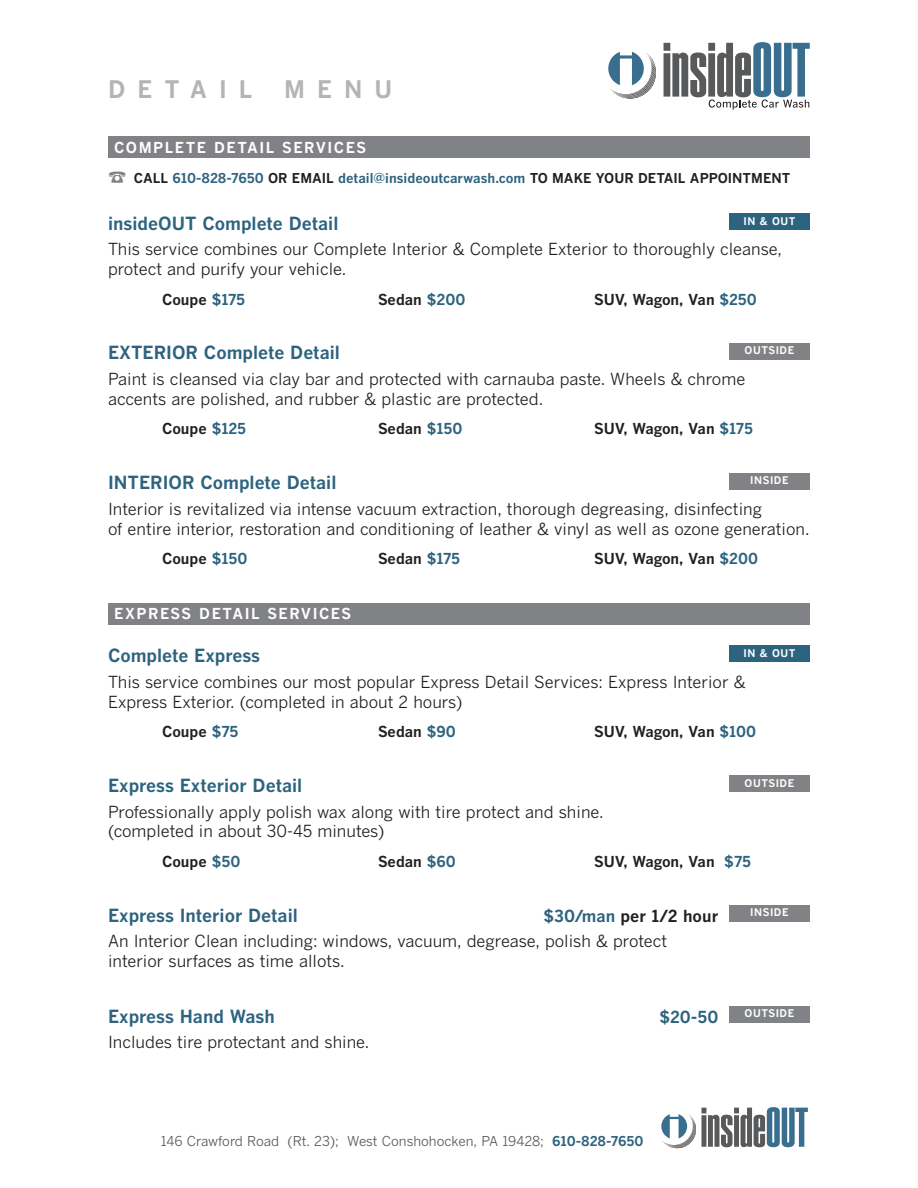
<style>
.page{position:relative;width:918px;height:1188px;background:#fff}
.page>*{position:absolute;margin:0;border:0;box-sizing:border-box;transform-origin:0 0}
.t1{font:700 24px "Benton Gothic";letter-spacing:.5em;color:#b2b4b6}
.t2{font:700 18px "Benton Gothic";color:#2d637f}
.t3{font:16.5px/19.8px "Benton Gothic";color:#231f20}
.t4{font:700 16.5px "Benton Gothic";color:#2d637f}
.t5{font:700 15px "Benton Gothic";color:#231f20}
.t6{font:700 15px "Benton Gothic";letter-spacing:.1em;color:#fff}
.t7{font:700 13.5px "Benton Gothic";color:#2d637f}
.t8{font:13.5px "Benton Gothic";color:#58595b}
.t9{font:700 10.5px "Benton Gothic";letter-spacing:.05em;color:#fff}
.s1{color:#808285}
.s2{color:#231f20}
.s3{color:#2d637f}
.s4{font-weight:700;color:#2d637f}
.s5{font-weight:700}
</style>
<div class="page">
<div style="left:108px;top:603px;width:702px;height:22px;background:#808285"></div>
<div style="left:108px;top:136px;width:702px;height:22px;background:#808285"></div>
<div style="left:729px;top:213px;width:81px;height:17px;background:#2d637f"></div>
<div style="left:729px;top:343px;width:81px;height:16px;background:#808285"></div>
<div style="left:729px;top:473px;width:81px;height:16px;background:#808285"></div>
<div style="left:729px;top:646px;width:81px;height:16px;background:#2d637f"></div>
<div style="left:729px;top:776px;width:81px;height:16px;background:#808285"></div>
<div style="left:729px;top:905px;width:81px;height:17px;background:#808285"></div>
<div style="left:729px;top:1006px;width:81px;height:17px;background:#808285"></div>
<svg style="left:702px;top:1107px;width:106px;height:40px"></svg>
<svg style="left:661px;top:1114px;width:35px;height:34px"></svg>
<svg style="left:664px;top:42px;width:146px;height:68px"></svg>
<svg style="left:608px;top:51px;width:48px;height:47px"></svg>
<h1 class="t1" style="left:108px;top:81px;width:146px">DETAIL</h1>
<h1 class="t1" style="left:284px;top:81px;width:109px">MENU</h1>
<p class="t6" style="left:114px;top:142px;width:253px">COMPLETE DETAIL SERVICES</p>
<p class="t7" style="left:108px;top:173px;width:684px"><span class="s1">☎</span> <span class="s2">CALL</span> 610-828-7650 <span class="s2">OR EMAIL</span> detail@insideoutcarwash.com <span class="s2">TO MAKE YOUR DETAIL APPOINTMENT</span></p>
<p class="t2" style="left:108px;top:216px;width:232px">insideOUT Complete Detail</p>
<p class="t3" style="left:108px;top:241px;width:675px">This service combines our Complete Interior &amp; Complete Exterior to thoroughly cleanse, protect and purify your vehicle.</p>
<p class="t5" style="left:162px;top:294px;width:85px">Coupe <span class="s3">$175</span></p>
<p class="t5" style="left:378px;top:294px;width:89px">Sedan <span class="s3">$200</span></p>
<p class="t5" style="left:594px;top:294px;width:165px">SUV, Wagon, Van <span class="s3">$250</span></p>
<p class="t2" style="left:108px;top:346px;width:233px">EXTERIOR Complete Detail</p>
<p class="t3" style="left:108px;top:371px;width:639px">Paint is cleansed via clay bar and protected with carnauba paste. Wheels &amp; chrome accents are polished, and rubber &amp; plastic are protected.</p>
<p class="t5" style="left:162px;top:423px;width:86px">Coupe <span class="s3">$125</span></p>
<p class="t5" style="left:378px;top:423px;width:86px">Sedan <span class="s3">$150</span></p>
<p class="t5" style="left:594px;top:423px;width:161px">SUV, Wagon, Van <span class="s3">$175</span></p>
<p class="t2" style="left:108px;top:476px;width:230px">INTERIOR Complete Detail</p>
<p class="t3" style="left:108px;top:501px;width:703px">Interior is revitalized via intense vacuum extraction, thorough degreasing, disinfecting<br>of entire interior, restoration and conditioning of leather &amp; vinyl as well as ozone generation.</p>
<p class="t5" style="left:162px;top:553px;width:87px">Coupe <span class="s3">$150</span></p>
<p class="t5" style="left:378px;top:553px;width:84px">Sedan <span class="s3">$175</span></p>
<p class="t5" style="left:594px;top:553px;width:166px">SUV, Wagon, Van <span class="s3">$200</span></p>
<p class="t9" style="left:744px;top:217px;width:53px">IN &amp; OUT</p>
<p class="t9" style="left:745px;top:347px;width:51px">OUTSIDE</p>
<p class="t9" style="left:750px;top:476px;width:40px">INSIDE</p>
<p class="t6" style="left:114px;top:608px;width:239px">EXPRESS DETAIL SERVICES</p>
<p class="t2" style="left:108px;top:649px;width:154px">Complete Express</p>
<p class="t3" style="left:108px;top:673px;width:639px">This service combines our most popular Express Detail Services: Express Interior &amp;<br>Express Exterior. (completed in about 2 hours)</p>
<p class="t5" style="left:162px;top:726px;width:78px">Coupe <span class="s3">$75</span></p>
<p class="t5" style="left:378px;top:726px;width:79px">Sedan <span class="s3">$90</span></p>
<p class="t5" style="left:594px;top:726px;width:164px">SUV, Wagon, Van <span class="s3">$100</span></p>
<p class="t2" style="left:108px;top:778px;width:196px">Express Exterior Detail</p>
<p class="t3" style="left:108px;top:803px;width:497px">Professionally apply polish wax along with tire protect and shine. (completed in about 30-45 minutes)</p>
<p class="t5" style="left:162px;top:856px;width:80px">Coupe <span class="s3">$50</span></p>
<p class="t5" style="left:378px;top:856px;width:79px">Sedan <span class="s3">$60</span></p>
<p class="t5" style="left:594px;top:856px;width:159px">SUV, Wagon, Van <span class="s3">$75</span></p>
<p class="t2" style="left:108px;top:908px;width:191px">Express Interior Detail</p>
<p class="t9" style="left:744px;top:649px;width:53px">IN &amp; OUT</p>
<p class="t9" style="left:745px;top:779px;width:51px">OUTSIDE</p>
<p class="t3" style="left:108px;top:904px;width:612px;line-height:25.8px;text-indent:436px"><span class="s4">$30/man</span> <span class="s5">per 1/2 hour<br></span>An Interior Clean including: windows, vacuum, degrease, polish &amp; protect</p>
<p class="t3" style="left:108px;top:953px;width:238px">interior surfaces as time allots.</p>
<p class="t9" style="left:750px;top:909px;width:40px">INSIDE</p>
<p class="t2" style="left:108px;top:1009px;width:168px">Express Hand Wash</p>
<p class="t4" style="left:659px;top:1010px;width:61px">$20-50</p>
<p class="t3" style="left:108px;top:1034px;width:263px">Includes tire protectant and shine.</p>
<p class="t9" style="left:745px;top:1010px;width:51px">OUTSIDE</p>
<p class="t8" style="left:161px;top:1136px;width:484px">146 Crawford Road (Rt. 23); West Conshohocken, PA 19428; <span class="s4">610-828-7650</span></p>
</div>
